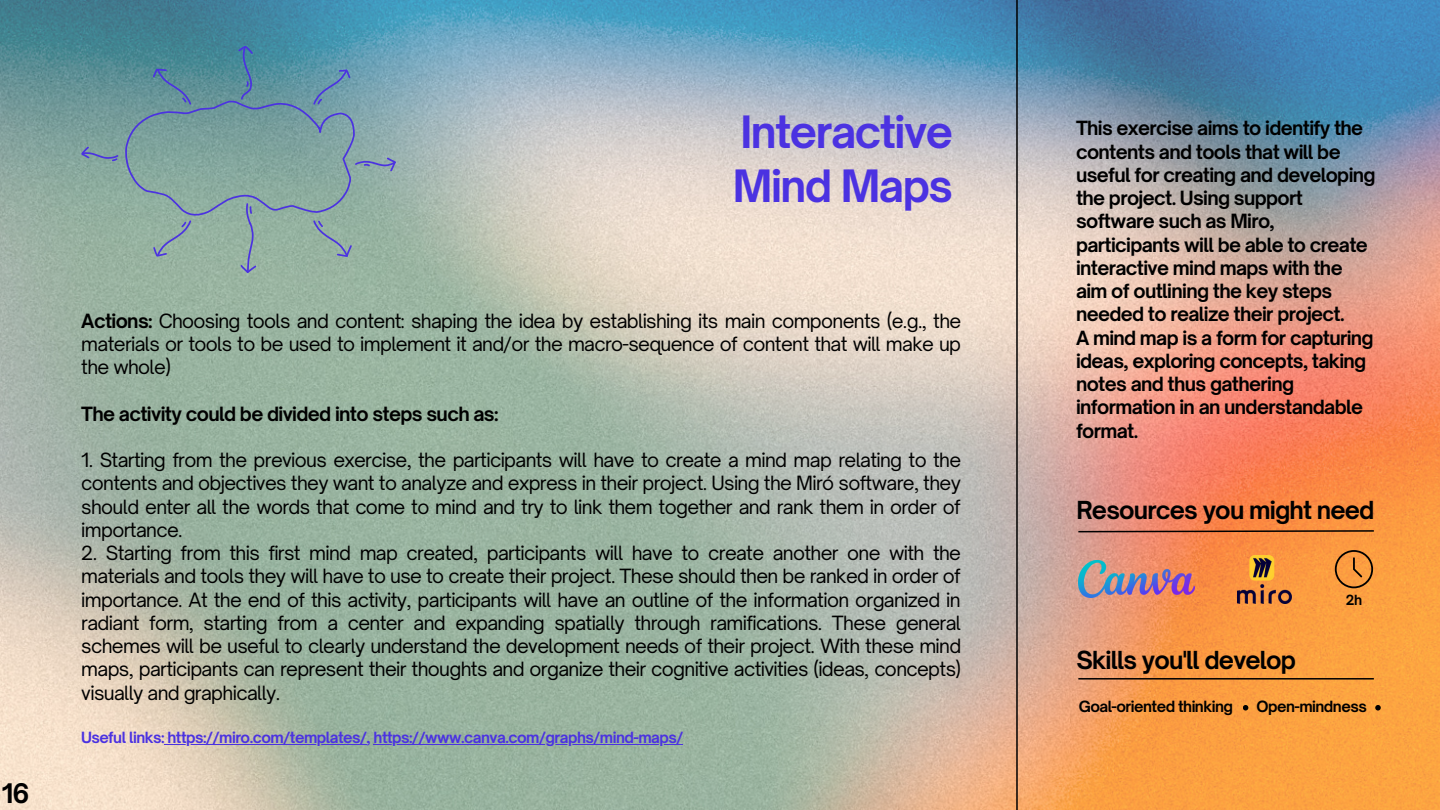
<style>
.page{position:relative;width:1440px;height:810px;background:#fff}
.page>*{position:absolute;margin:0;border:0;box-sizing:border-box;transform-origin:0 0}
.t1{font:700 42.7px/53.2px "Open Sauce One";letter-spacing:-.035em;color:#4b32e1}
.t2{font:700 25.8px "Open Sauce One";color:#000}
.t3{font:700 23.8px "Open Sauce One";letter-spacing:-.035em;color:#000}
.t4{font:18.8px/23.2px "Open Sauce One";letter-spacing:-.035em;color:#000;text-align:justify}
.t5{font:700 18.8px/23.2px "Open Sauce One";letter-spacing:-.035em;color:#000}
.t6{font:700 14.8px "Open Sauce One";letter-spacing:-.035em;color:#4b32e1}
.t7{font:700 14.8px "Open Sauce One";letter-spacing:-.035em;color:#000}
.t8{font:700 13.4px "Open Sauce One";color:#000}
.s1{font-weight:700}
</style>
<div class="page">
<img style="left:0;top:0;width:1440px;height:810px">
<img style="left:1238px;top:556px;width:54px;height:47px">
<svg style="left:1335px;top:550px;width:38px;height:38px"></svg>
<svg style="left:1375px;top:705px;width:6px;height:6px"></svg>
<svg style="left:1243px;top:705px;width:5px;height:6px"></svg>
<svg style="left:1077px;top:529px;width:298px;height:4px"></svg>
<hr style="left:1078px;top:678px;width:296px;height:2px;background:#000">
<hr style="left:1016px;top:0;width:2px;height:810px;background:#000">
<img style="left:1079px;top:561px;width:115px;height:37px">
<svg style="left:81px;top:147px;width:37px;height:14px"></svg>
<svg style="left:125px;top:46px;width:271px;height:227px;background:#7ca1a2"></svg>
<hr style="left:164px;top:744px;width:203px;height:1px;background:#4b32e1">
<hr style="left:374px;top:744px;width:309px;height:1px;background:#4b32e1">
<p class="t2" style="left:2px;top:778px;width:29px">16</p>
<p class="t1" style="left:733px;top:106px;width:222px">Interactive<br>Mind Maps</p>
<p class="t4" style="left:81px;top:309px;width:882px"><span class="s1">Actions:</span> Choosing tools and content: shaping the idea by establishing its main components (e.g., the materials or tools to be used to implement it and/or the macro-sequence of content that will make up the whole)</p>
<p class="t5" style="left:81px;top:402px;width:419px">The activity could be divided into steps such as:</p>
<p class="t4" style="left:81px;top:448px;width:881px">1. Starting from the previous exercise, the participants will have to create a mind map relating to the contents and objectives they want to analyze and express in their project. Using the Miró software, they should enter all the words that come to mind and try to link them together and rank them in order of importance.</p>
<p class="t4" style="left:81px;top:541px;width:881px">2. Starting from this first mind map created, participants will have to create another one with the materials and tools they will have to use to create their project. These should then be ranked in order of importance. At the end of this activity, participants will have an outline of the information organized in radiant form, starting from a center and expanding spatially through ramifications. These general schemes will be useful to clearly understand the development needs of their project. With these mind maps, participants can represent their thoughts and organize their cognitive activities (ideas, concepts) visually and graphically.</p>
<p class="t6" style="left:81px;top:728px;width:604px">Useful links: https://miro.com/templates/, https://www.canva.com/graphs/mind-maps/</p>
<p class="t5" style="left:1076px;top:117px;width:301px">This exercise aims to identify the contents and tools that will be useful for creating and developing the project. Using support software such as Miro, participants will be able to create interactive mind maps with the aim of outlining the key steps needed to realize their project.</p>
<p class="t5" style="left:1076px;top:326px;width:299px">A mind map is a form for capturing ideas, exploring concepts, taking notes and thus gathering information in an understandable format.</p>
<p class="t3" style="left:1076px;top:495px;width:300px">Resources you might need</p>
<p class="t8" style="left:1346px;top:592px;width:18px">2h</p>
<p class="t3" style="left:1076px;top:645px;width:221px">Skills you'll develop</p>
<p class="t7" style="left:1079px;top:697px;width:156px">Goal-oriented thinking</p>
<p class="t7" style="left:1257px;top:697px;width:112px">Open-mindness</p>
</div>
